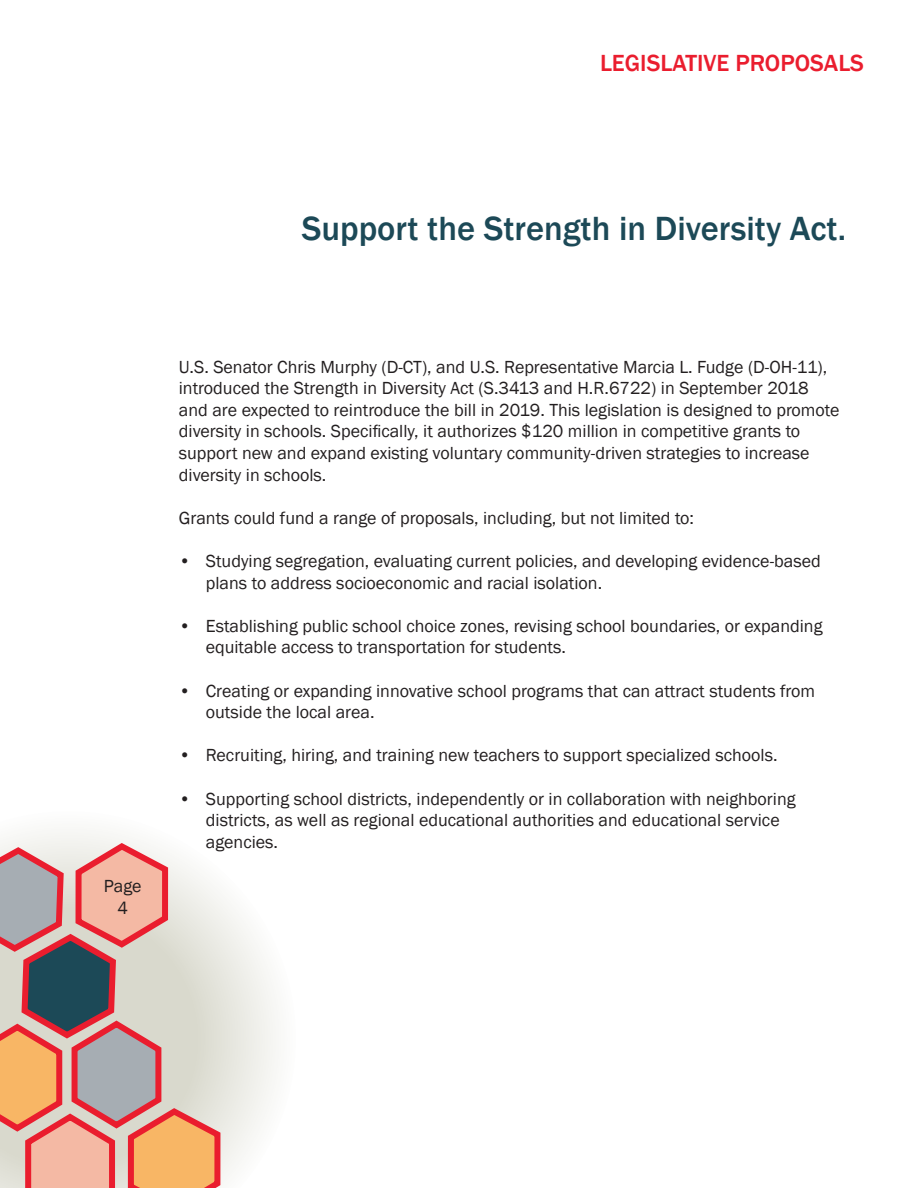
<style>
.page{position:relative;width:918px;height:1188px;background:#fff}
.page>*{position:absolute;margin:0;border:0;box-sizing:border-box;transform-origin:0 0}
.t1{font:500 34.5px "Franklin Gothic";color:#1c4957}
.t2{font:500 24px "Franklin Gothic";color:#ea1d2e}
.t3{font:18px/21.6px "Franklin Gothic";color:#231f20}
</style>
<div class="page">
<svg style="left:12px;top:831px;width:265px;height:344px;fill:#f6f6f4"></svg>
<svg style="left:0;top:840px;width:226px;height:348px;background:#d2afa2"></svg>
<h2 class="t2" style="left:600px;top:48px;width:265px">LEG ISLATIVE PRO POSALS</h2>
<h1 class="t1" style="left:302px;top:207px;width:546px">Support the Strength in Diversity Act.</h1>
<p class="t3" style="left:104px;top:876px;width:39px;text-align:center">Page<br>4</p>
<p class="t3" style="left:179px;top:356px;width:662px">U.S. Senator Chris Murphy (D-CT), and U.S. Representative Marcia L. Fudge (D-OH-11), introduced the Strength in Diversity Act (S.3413 and H.R.6722) in September 2018 and are expected to reintroduce the bill in 2019. This legislation is designed to promote diversity in schools. Specifically, it authorizes $120 million in competitive grants to support new and expand existing voluntary community-driven strategies to increase diversity in schools.</p>
<p class="t3" style="left:179px;top:507px;width:517px">Grants could fund a range of proposals, including, but not limited to:</p>
<p class="t3" style="left:206px;top:551px;width:616px;text-indent:-27px">• Studying segregation, evaluating current policies, and developing evidence-based plans to address socioeconomic and racial isolation.</p>
<p class="t3" style="left:206px;top:615px;width:618px;text-indent:-27px">• Establishing public school choice zones, revising school boundaries, or expanding equitable access to transportation for students.</p>
<p class="t3" style="left:206px;top:680px;width:611px;text-indent:-27px">• Creating or expanding innovative school programs that can attract students from outside the local area.</p>
<p class="t3" style="left:179px;top:745px;width:600px">• Recruiting, hiring, and training new teachers to support specialized schools.</p>
<p class="t3" style="left:206px;top:788px;width:591px;text-indent:-27px">• Supporting school districts, independently or in collaboration with neighboring districts, as well as regional educational authorities and educational service agencies.</p>
</div>
